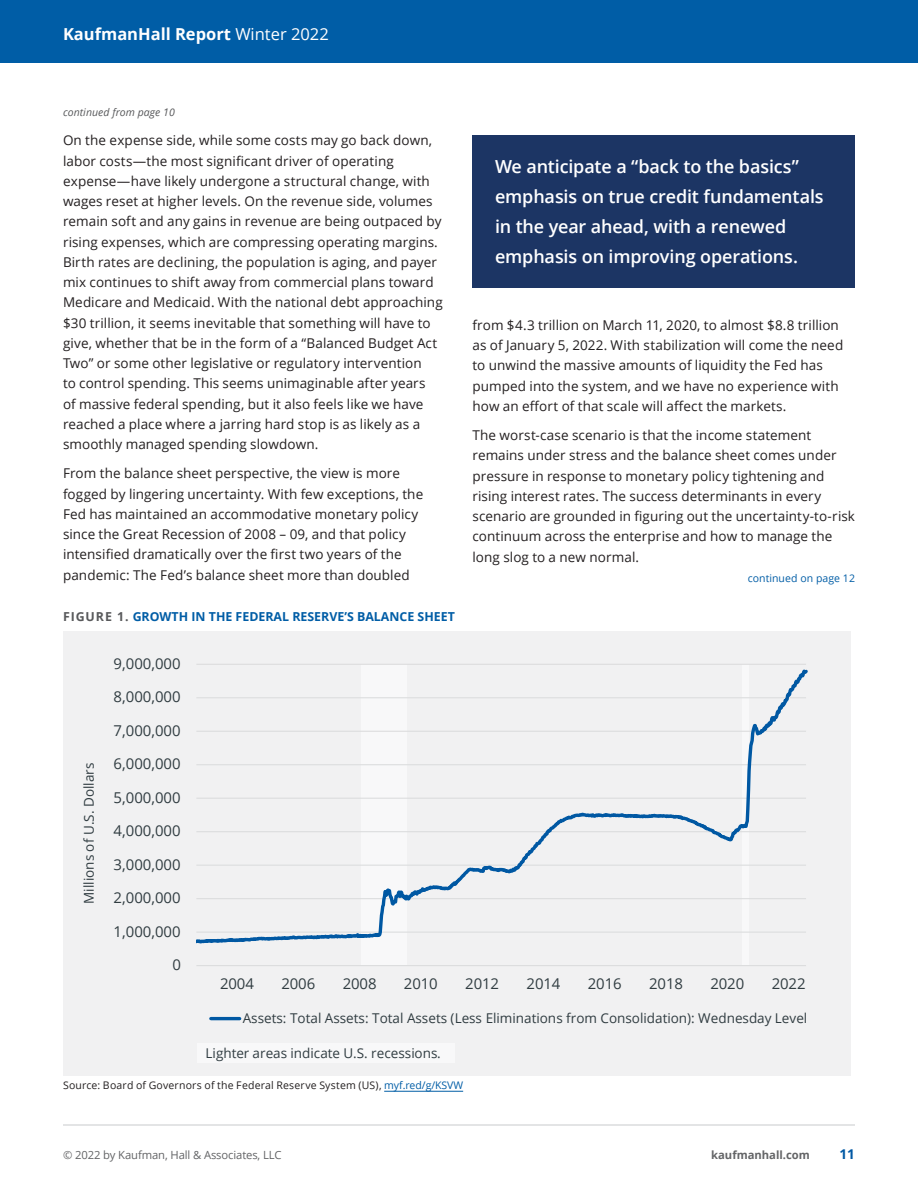
<style>
.page{position:relative;width:918px;height:1188px;background:#fff}
.page>*{position:absolute;margin:0;border:0;box-sizing:border-box;transform-origin:0 0}
.t1{font:600 18px/30px "Open Sans";letter-spacing:-.01em;color:#fff}
.t2{font:700 16.5px "Open Sans";color:#fff}
.t3{font:15px "Open Sans";letter-spacing:-.005em;color:#303c41}
.t4{font:13.5px/20.2px "Open Sans";letter-spacing:.005em;color:#231f20}
.t5{font:13.5px "Open Sans";color:#303c41}
.t6{font:700 13.5px "Open Sans";color:#0058a4}
.t7{font:700 12.3px "Open Sans";color:#005da6}
.t8{font:11.25px "Open Sans";letter-spacing:-.01em;color:#636466}
.t9{font:700 11.25px "Open Sans";color:#636466}
.t10{font:10.5px "Open Sans";letter-spacing:.015em;color:#231f20}
.t11{font:italic 10.5px "Open Sans";letter-spacing:.005em;color:#58595b}
.t12{font:10.5px "Open Sans";letter-spacing:.005em;color:#005da6}
.s1{font-weight:400}
.s2{color:#58595b}
.s3{color:#005da6}
</style>
<div class="page">
<div style="left:0;top:0;width:918px;height:63px;background:#005da6"></div>
<hr style="left:63px;top:1125px;width:792px;height:1px;background:#c9cacc">
<div style="left:63px;top:631px;width:787px;height:445px;background:#f1f1f2"></div>
<div style="left:742px;top:664px;width:6px;height:301px;background:#f8f8f9"></div>
<div style="left:361px;top:664px;width:46px;height:301px;background:#f8f8f9"></div>
<hr style="left:196px;top:965px;width:610px;height:1px;background:#dcddde">
<hr style="left:196px;top:664px;width:610px;height:1px;background:#dcddde">
<svg style="left:196px;top:669px;width:611px;height:275px"></svg>
<hr style="left:211px;top:1017px;width:29px;height:3px;background:#0058a3">
<div style="left:197px;top:1043px;width:258px;height:20px;background:#f8f8f9"></div>
<hr style="left:384px;top:1091px;width:79px;height:1px;background:#005da6">
<div style="left:472px;top:135px;width:383px;height:153px;background:#1c3564"></div>
<p class="t2" style="left:63px;top:22px;width:267px">KaufmanHall Report <span class="s1">Winter 2022</span></p>
<p class="t11" style="left:63px;top:105px;width:113px">continued from page 10</p>
<p class="t4" style="left:63px;top:130px;width:381px">On the expense side, while some costs may go back down, labor costs—the most significant driver of operating expense—have likely undergone a structural change, with wages reset at higher levels. On the revenue side, volumes remain soft and any gains in revenue are being outpaced by rising expenses, which are compressing operating margins.<br>Birth rates are declining, the population is aging, and payer mix continues to shift away from commercial plans toward Medicare and Medicaid. With the national debt approaching $30 trillion, it seems inevitable that something will have to give, whether that be in the form of a “Balanced Budget Act Two” or some other legislative or regulatory intervention<br>to control spending. This seems unimaginable after years<br>of massive federal spending, but it also feels like we have reached a place where a jarring hard stop is as likely as a smoothly managed spending slowdown.</p>
<p class="t4" style="left:63px;top:463px;width:362px">From the balance sheet perspective, the view is more fogged by lingering uncertainty. With few exceptions, the Fed has maintained an accommodative monetary policy since the Great Recession of 2008 – 09, and that policy intensified dramatically over the first two years of the pandemic: The Fed’s balance sheet more than doubled</p>
<p class="t7" style="left:63px;top:608px;width:393px"><span class="s2">FIGURE 1.</span> GROWTH IN THE FEDERAL RESERVE’S BALANCE SHEET</p>
<p class="t3" style="left:114px;top:653px;width:69px">9,000,000</p>
<p class="t3" style="left:114px;top:686px;width:69px">8,000,000</p>
<p class="t5" style="left:80px;top:904px;width:143px;rotate:-90deg">Millions of U.S. Dollars</p>
<p class="t3" style="left:114px;top:720px;width:69px">7,000,000</p>
<p class="t3" style="left:114px;top:753px;width:69px">6,000,000</p>
<p class="t3" style="left:114px;top:787px;width:69px">5,000,000</p>
<p class="t3" style="left:114px;top:820px;width:69px">4,000,000</p>
<p class="t3" style="left:114px;top:854px;width:69px">3,000,000</p>
<p class="t3" style="left:114px;top:887px;width:69px">2,000,000</p>
<p class="t3" style="left:114px;top:921px;width:69px">1,000,000</p>
<p class="t3" style="left:172px;top:954px;width:10px">0</p>
<h1 class="t1" style="left:495px;top:151px;width:330px">We anticipate a “back to the basics” emphasis on true credit fundamentals in the year ahead, with a renewed emphasis on improving operations.</h1>
<p class="t4" style="left:472px;top:314px;width:372px">from $4.3 trillion on March 11, 2020, to almost $8.8 trillion as of January 5, 2022. With stabilization will come the need to unwind the massive amounts of liquidity the Fed has pumped into the system, and we have no experience with how an effort of that scale will affect the markets.</p>
<p class="t4" style="left:472px;top:425px;width:384px">The worst-case scenario is that the income statement remains under stress and the balance sheet comes under pressure in response to monetary policy tightening and rising interest rates. The success determinants in every scenario are grounded in figuring out the uncertainty-to-risk continuum across the enterprise and how to manage the long slog to a new normal.</p>
<p class="t12" style="left:748px;top:571px;width:109px">continued on page 12</p>
<p class="t3" style="left:220px;top:974px;width:35px">2004</p>
<p class="t3" style="left:281px;top:974px;width:35px">2006</p>
<p class="t3" style="left:343px;top:974px;width:35px">2008</p>
<p class="t3" style="left:404px;top:974px;width:35px">2010</p>
<p class="t3" style="left:465px;top:974px;width:35px">2012</p>
<p class="t3" style="left:527px;top:974px;width:35px">2014</p>
<p class="t3" style="left:588px;top:974px;width:35px">2016</p>
<p class="t3" style="left:649px;top:974px;width:35px">2018</p>
<p class="t3" style="left:710px;top:974px;width:35px">2020</p>
<p class="t3" style="left:772px;top:974px;width:35px">2022</p>
<p class="t5" style="left:243px;top:1009px;width:566px">Assets: Total Assets: Total Assets (Less Eliminations from Consolidation): Wednesday Level</p>
<p class="t5" style="left:206px;top:1043px;width:237px">Lighter areas indicate U.S. recessions.</p>
<p class="t10" style="left:63px;top:1078px;width:402px">Source: Board of Governors of the Federal Reserve System (US), <span class="s3">myf.red/g/KSVW</span></p>
<p class="t8" style="left:63px;top:1147px;width:220px">© 2022 by Kaufman, Hall &amp; Associates, LLC</p>
<p class="t9" style="left:711px;top:1147px;width:100px">kaufmanhall.com</p>
<p class="t6" style="left:840px;top:1144px;width:17px">11</p>
</div>
